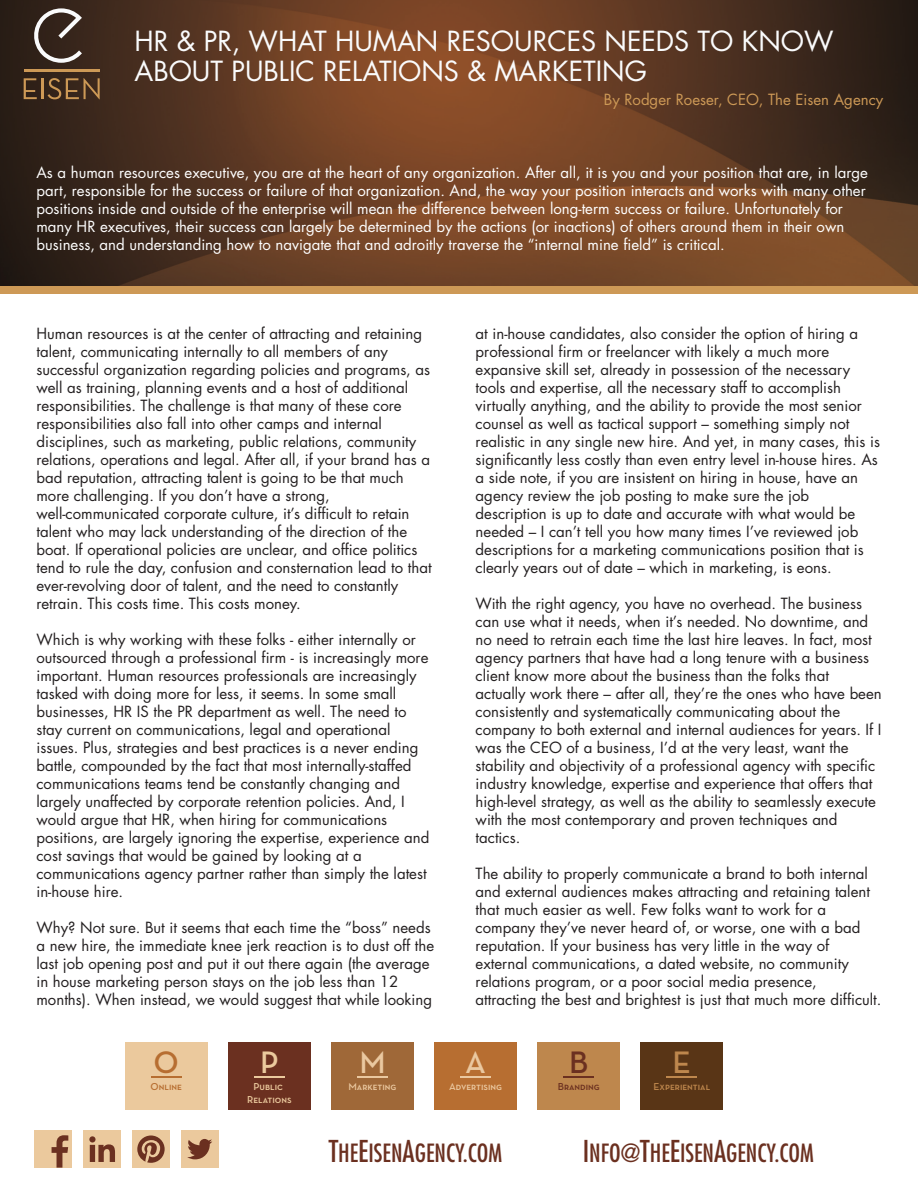
<style>
.page{position:relative;width:918px;height:1188px;background:#fff}
.page>*{position:absolute;margin:0;border:0;box-sizing:border-box;transform-origin:0 0}
.t1{font:31.65px "Neutra Text Demi SC";color:#eac8a0}
.t2{font:31.65px "Neutra Text Demi SC";color:#be874d}
.t3{font:31.65px "Neutra Text Demi SC";color:#6b3020}
.t4{font:31.65px "Neutra Text Demi SC";color:#ebc99d}
.t5{font:31.65px "Neutra Text Demi SC";color:#b76e31}
.t6{font:27px/29.4px "Futura";color:#fafbfc}
.t7{font:condensed 24.45px "Futura";color:#6b3020}
.t8{font:15px/18px "Futura";color:#231f20}
.t9{font:15px/18px "Futura";color:#fff}
.t10{font:15px "Futura";color:#cd9956}
.t11{font:10.2px "Neutra Text Demi SC";color:#eac8a0}
.t12{font:10.2px/12.3px "Neutra Text Demi SC";color:#ebc99d;text-align:center}
.t13{font:10.2px "Neutra Text Demi SC";color:#be874d}
.t14{font:10.2px "Neutra Text Demi SC";color:#6b3020}
.t15{font:10.2px "Neutra Text Demi SC";color:#b76e31}
.s1{font-size:29.4px}
</style>
<div class="page">
<div style="left:0;top:0;width:918px;height:293px;background:#cd9956"></div>
<img style="left:0;top:0;width:918px;height:285px">
<svg style="left:24px;top:78px;width:13px;height:21px"></svg>
<hr style="left:42px;top:78px;width:2px;height:21px;background:#cd9956">
<svg style="left:48px;top:78px;width:52px;height:21px"></svg>
<hr style="left:24px;top:69px;width:76px;height:3px;background:#cd9956">
<svg style="left:31px;top:8px;width:51px;height:55px;background:#5d514a"></svg>
<div style="left:132px;top:1130px;width:38px;height:38px;background:#ebc99d"></div>
<svg style="left:137px;top:1135px;width:28px;height:28px"></svg>
<div style="left:35px;top:1130px;width:37px;height:38px;background:#ebc99d"></div>
<svg style="left:52px;top:1135px;width:16px;height:33px"></svg>
<div style="left:83px;top:1130px;width:38px;height:38px;background:#ebc99d"></div>
<svg style="left:89px;top:1136px;width:26px;height:26px"></svg>
<div style="left:181px;top:1130px;width:38px;height:38px;background:#ebc99d"></div>
<svg style="left:187px;top:1139px;width:25px;height:20px"></svg>
<div style="left:641px;top:1042px;width:82px;height:67px;background:#593516"></div>
<hr style="left:667px;top:1076px;width:30px;height:2px;background:#be874d">
<div style="left:538px;top:1042px;width:82px;height:67px;background:#be874d"></div>
<hr style="left:564px;top:1076px;width:30px;height:2px;background:#6b3020">
<div style="left:435px;top:1042px;width:82px;height:67px;background:#b76e31"></div>
<hr style="left:461px;top:1076px;width:30px;height:2px;background:#eac8a0">
<div style="left:332px;top:1042px;width:82px;height:67px;background:#9f6838"></div>
<hr style="left:357px;top:1076px;width:31px;height:2px;background:#eac8a0">
<div style="left:228px;top:1042px;width:82px;height:67px;background:#6b3020"></div>
<hr style="left:254px;top:1076px;width:30px;height:2px;background:#ebc99d">
<div style="left:125px;top:1042px;width:82px;height:67px;background:#ebc99d"></div>
<hr style="left:151px;top:1076px;width:30px;height:2px;background:#b76e31">
<h2 class="t6" style="left:135px;top:26px;width:701px">HR &amp; PR, WHAT HUMAN RESOURCES NEEDS TO KNOW<br>ABOUT PUBLIC RELATIONS &amp; MARKETING</h2>
<p class="t10" style="left:604px;top:90px;width:281px">By Rodger Roeser, CEO, The Eisen Agency</p>
<p class="t9" style="left:36px;top:164px;width:833px">As a human resources executive, you are at the heart of any organization. After all, it is you and your position that are, in large part, responsible for the success or failure of that organization. And, the way your position interacts and works with many other positions inside and outside of the enterprise will mean the difference between long-term success or failure. Unfortunately for many HR executives, their success can largely be determined by the actions (or inactions) of others around them in their own business, and understanding how to navigate that and adroitly traverse the “internal mine field” is critical.</p>
<p class="t8" style="left:36px;top:324px;width:397px">Human resources is at the center of attracting and retaining talent, communicating internally to all members of any successful organization regarding policies and programs, as well as training, planning events and a host of additional responsibilities. The challenge is that many of these core responsibilities also fall into other camps and internal disciplines, such as marketing, public relations, community relations, operations and legal. After all, if your brand has a bad reputation, attracting talent is going to be that much more challenging. If you don’t have a strong, well-communicated corporate culture, it’s difficult to retain talent who may lack understanding of the direction of the boat. If operational policies are unclear, and office politics tend to rule the day, confusion and consternation lead to that ever-revolving door of talent, and the need to constantly retrain. This costs time. This costs money.</p>
<p class="t8" style="left:36px;top:630px;width:395px">Which is why working with these folks - either internally or outsourced through a professional firm - is increasingly more important. Human resources professionals are increasingly tasked with doing more for less, it seems. In some small businesses, HR IS the PR department as well. The need to stay current on communications, legal and operational issues. Plus, strategies and best practices is a never ending battle, compounded by the fact that most internally-staffed communications teams tend be constantly changing and largely unaffected by corporate retention policies. And, I would argue that HR, when hiring for communications positions, are largely ignoring the expertise, experience and cost savings that would be gained by looking at a communications agency partner rather than simply the latest in-house hire.</p>
<p class="t8" style="left:36px;top:918px;width:399px">Why? Not sure. But it seems that each time the “boss” needs a new hire, the immediate knee jerk reaction is to dust off the last job opening post and put it out there again (the average in house marketing person stays on the job less than 12 months). When instead, we would suggest that while looking</p>
<p class="t8" style="left:476px;top:324px;width:406px">at in-house candidates, also consider the option of hiring a professional firm or freelancer with likely a much more expansive skill set, already in possession of the necessary tools and expertise, all the necessary staff to accomplish virtually anything, and the ability to provide the most senior counsel as well as tactical support – something simply not realistic in any single new hire. And yet, in many cases, this is significantly less costly than even entry level in-house hires. As a side note, if you are insistent on hiring in house, have an agency review the job posting to make sure the job description is up to date and accurate with what would be needed – I can’t tell you how many times I’ve reviewed job descriptions for a marketing communications position that is clearly years out of date – which in marketing, is eons.</p>
<p class="t8" style="left:476px;top:594px;width:408px">With the right agency, you have no overhead. The business can use what it needs, when it’s needed. No downtime, and no need to retrain each time the last hire leaves. In fact, most agency partners that have had a long tenure with a business client know more about the business than the folks that actually work there – after all, they’re the ones who have been consistently and systematically communicating about the company to both external and internal audiences for years. If I was the CEO of a business, I’d at the very least, want the stability and objectivity of a professional agency with specific industry knowledge, expertise and experience that offers that high-level strategy, as well as the ability to seamlessly execute with the most contemporary and proven techniques and tactics.</p>
<p class="t8" style="left:476px;top:864px;width:407px">The ability to properly communicate a brand to both internal and external audiences makes attracting and retaining talent that much easier as well. Few folks want to work for a company they’ve never heard of, or worse, one with a bad reputation. If your business has very little in the way of external communications, a dated website, no community relations program, or a poor social media presence,<br>attracting the best and brightest is just that much more difficult.</p>
<h1 class="t5" style="left:154px;top:1043px;width:27px">O</h1>
<p class="t15" style="left:151px;top:1080px;width:33px">Online</p>
<h1 class="t4" style="left:260px;top:1043px;width:20px">P</h1>
<p class="t12" style="left:247px;top:1080px;width:46px">Public<br>Relations</p>
<h1 class="t1" style="left:359px;top:1043px;width:28px">M</h1>
<p class="t11" style="left:348px;top:1080px;width:50px">Marketing</p>
<h1 class="t1" style="left:465px;top:1043px;width:22px">A</h1>
<p class="t11" style="left:449px;top:1080px;width:55px">Advertising</p>
<h1 class="t3" style="left:569px;top:1043px;width:21px">B</h1>
<p class="t14" style="left:558px;top:1080px;width:43px">Branding</p>
<h1 class="t2" style="left:673px;top:1043px;width:20px">E</h1>
<p class="t13" style="left:654px;top:1080px;width:58px">Experiential</p>
<h3 class="t7" style="left:329px;top:1137px;width:175px"><span class="s1">T</span>HE<span class="s1">E</span>ISEN<span class="s1">A</span>GENCY.COM</h3>
<h3 class="t7" style="left:583px;top:1138px;width:233px"><span class="s1">I</span>NFO@<span class="s1">T</span>HE<span class="s1">E</span>ISEN<span class="s1">A</span>GENCY.COM</h3>
</div>
